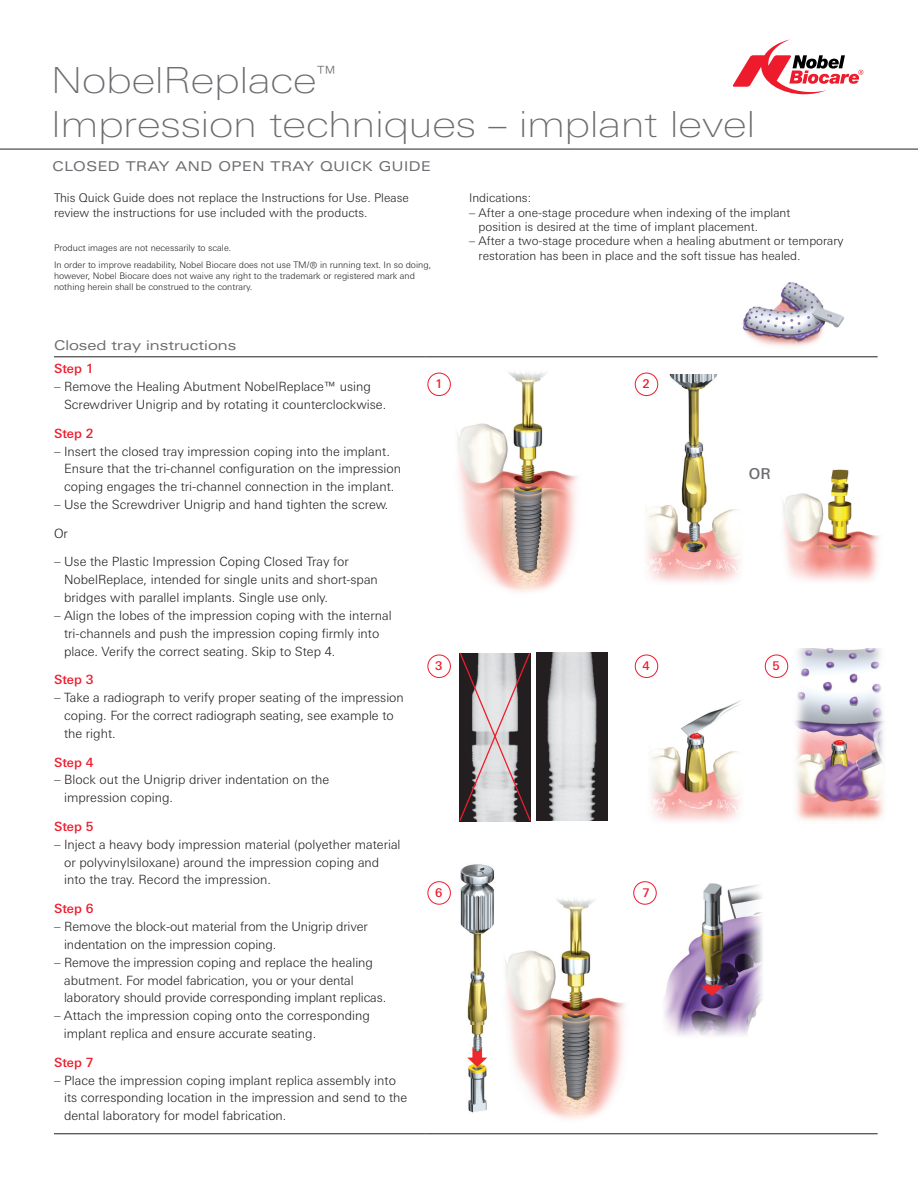
<style>
.page{position:relative;width:918px;height:1188px;background:#fff}
.page>*{position:absolute;margin:0;border:0;box-sizing:border-box;transform-origin:0 0}
.t1{font:100 36px/43.2px "LT Univers Extd";color:#6c6d70}
.t2{font:500 15px "LT Univers Basic";color:#6c6d70}
.t3{font:13.5px "LT Univers Extd";letter-spacing:.04em;color:#6c6d70}
.t4{font:13.5px "LT Univers Extd";letter-spacing:.015em;color:#6c6d70}
.t5{font:300 12.75px/17.9px "LT Univers Basic";color:#231f20}
.t6{font:500 12.75px "LT Univers Basic";color:#ee1b2c}
.t7{font:300 12px/14.4px "LT Univers Basic";color:#231f20}
.t8{font:500 12px "LT Univers Basic";color:#ee1b2c}
.t9{font:300 9px/16.6px "LT Univers Basic";color:#231f20}
.s1{font-size:18px}
</style>
<div class="page">
<hr style="left:54px;top:357px;width:371px;height:1px;background:#231f20">
<hr style="left:425px;top:357px;width:453px;height:1px;background:#231f20">
<hr style="left:54px;top:1134px;width:371px;height:1px;background:#231f20">
<hr style="left:425px;top:1134px;width:453px;height:1px;background:#231f20">
<img style="left:742px;top:282px;width:102px;height:64px">
<img style="left:783px;top:649px;width:101px;height:172px">
<img style="left:505px;top:896px;width:135px;height:223px">
<img style="left:642px;top:375px;width:98px;height:208px">
<img style="left:444px;top:372px;width:133px;height:220px">
<div style="left:428px;top:881px;width:23px;height:24px;border:1px solid #ee1b2c;border-radius:50%"></div>
<div style="left:633px;top:881px;width:24px;height:24px;border:1px solid #ee1b2c;border-radius:50%"></div>
<div style="left:428px;top:373px;width:23px;height:23px;border:1px solid #ee1b2c;border-radius:50%"></div>
<div style="left:635px;top:373px;width:23px;height:23px;border:1px solid #ee1b2c;border-radius:50%"></div>
<img style="left:650px;top:677px;width:92px;height:145px">
<div style="left:765px;top:655px;width:23px;height:23px;border:1px solid #ee1b2c;border-radius:50%"></div>
<div style="left:635px;top:655px;width:23px;height:23px;border:1px solid #ee1b2c;border-radius:50%"></div>
<img style="left:536px;top:653px;width:72px;height:168px">
<svg style="left:459px;top:652px;width:72px;height:170px;background:#8e8588"></svg>
<div style="left:428px;top:655px;width:23px;height:23px;border:1px solid #ee1b2c;border-radius:50%"></div>
<img style="left:783px;top:469px;width:96px;height:112px">
<img style="left:460px;top:864px;width:34px;height:249px">
<img style="left:664px;top:883px;width:99px;height:153px">
<hr style="left:0;top:148px;width:918px;height:2px;background:#6c6d70">
<svg style="left:733px;top:39px;width:130px;height:55px"></svg>
<h1 class="t1" style="left:51px;top:59px;width:706px">NobelReplace<sup>™<br></sup>Impression techniques – implant level</h1>
<p class="t3" style="left:52px;top:158px;width:380px">CLOSED TRAY AND OPEN TRAY QUICK GUIDE</p>
<p class="t7" style="left:54px;top:191px;width:356px">This Quick Guide does not replace the Instructions for Use. Please review the instructions for use included with the products.</p>
<p class="t9" style="left:54px;top:240px;width:379px">Product images are not necessarily to scale.<br>In order to improve readability, Nobel Biocare does not use TM/<span class="s1">®</span> in running text. In so doing,</p>
<p class="t9" style="left:54px;top:270px;width:362px;line-height:11.2px">however, Nobel Biocare does not waive any right to the trademark or registered mark and nothing herein shall be construed to the contrary.</p>
<p class="t7" style="left:469px;top:191px;width:63px">Indications:</p>
<p class="t7" style="left:479px;top:205px;width:313px;text-indent:-10px">– After a one-stage procedure when indexing of the implant position is desired at the time of implant placement.</p>
<p class="t7" style="left:479px;top:234px;width:367px;text-indent:-10px">– After a two-stage procedure when a healing abutment or temporary restoration has been in place and the soft tissue has healed.</p>
<p class="t4" style="left:54px;top:337px;width:184px">Closed tray instructions</p>
<p class="t6" style="left:54px;top:361px;width:41px">Step 1</p>
<p class="t5" style="left:64px;top:378px;width:324px;text-indent:-10px">– Remove the Healing Abutment NobelReplace™ using<br>Screwdriver Unigrip and by rotating it counterclockwise.</p>
<p class="t6" style="left:54px;top:426px;width:41px">Step 2</p>
<p class="t5" style="left:64px;top:442px;width:338px;text-indent:-10px">– Insert the closed tray impression coping into the implant.<br>Ensure that the tri-channel configuration on the impression coping engages the tri-channel connection in the implant.</p>
<p class="t5" style="left:54px;top:496px;width:336px">– Use the Screwdriver Unigrip and hand tighten the screw.</p>
<p class="t5" style="left:54px;top:524px;width:15px">Or</p>
<p class="t5" style="left:64px;top:553px;width:315px;text-indent:-10px">– Use the Plastic Impression Coping Closed Tray for<br>NobelReplace, intended for single units and short-span bridges with parallel implants. Single use only.</p>
<p class="t5" style="left:64px;top:606px;width:329px;text-indent:-10px">– Align the lobes of the impression coping with the internal tri-channels and push the impression coping firmly into place. Verify the correct seating. Skip to Step 4.</p>
<p class="t6" style="left:54px;top:672px;width:41px">Step 3</p>
<p class="t5" style="left:64px;top:689px;width:341px;text-indent:-10px">– Take a radiograph to verify proper seating of the impression coping. For the correct radiograph seating, see example to the right.</p>
<p class="t6" style="left:54px;top:755px;width:41px">Step 4</p>
<p class="t5" style="left:64px;top:771px;width:267px;text-indent:-10px">– Block out the Unigrip driver indentation on the impression coping.</p>
<p class="t6" style="left:54px;top:819px;width:41px">Step 5</p>
<p class="t5" style="left:64px;top:835px;width:338px;text-indent:-10px">– Inject a heavy body impression material (polyether material or polyvinylsiloxane) around the impression coping and into the tray. Record the impression.</p>
<p class="t6" style="left:54px;top:901px;width:41px">Step 6</p>
<p class="t5" style="left:64px;top:917px;width:305px;text-indent:-10px">– Remove the block-out material from the Unigrip driver indentation on the impression coping.</p>
<p class="t5" style="left:64px;top:953px;width:324px;text-indent:-10px">– Remove the impression coping and replace the healing abutment. For model fabrication, you or your dental laboratory should provide corresponding implant replicas.</p>
<p class="t5" style="left:64px;top:1007px;width:308px;text-indent:-10px">– Attach the impression coping onto the corresponding implant replica and ensure accurate seating.</p>
<p class="t6" style="left:54px;top:1055px;width:41px">Step 7</p>
<p class="t5" style="left:64px;top:1071px;width:345px;text-indent:-10px">– Place the impression coping implant replica assembly into its corresponding location in the impression and send to the dental laboratory for model fabrication.</p>
<p class="t8" style="left:435px;top:377px;width:9px">1</p>
<p class="t8" style="left:642px;top:377px;width:9px">2</p>
<p class="t2" style="left:749px;top:465px;width:23px">OR</p>
<p class="t8" style="left:435px;top:659px;width:9px">3</p>
<p class="t8" style="left:642px;top:659px;width:9px">4</p>
<p class="t8" style="left:773px;top:659px;width:9px">5</p>
<p class="t8" style="left:435px;top:886px;width:9px">6</p>
<p class="t8" style="left:642px;top:886px;width:9px">7</p>
</div>
